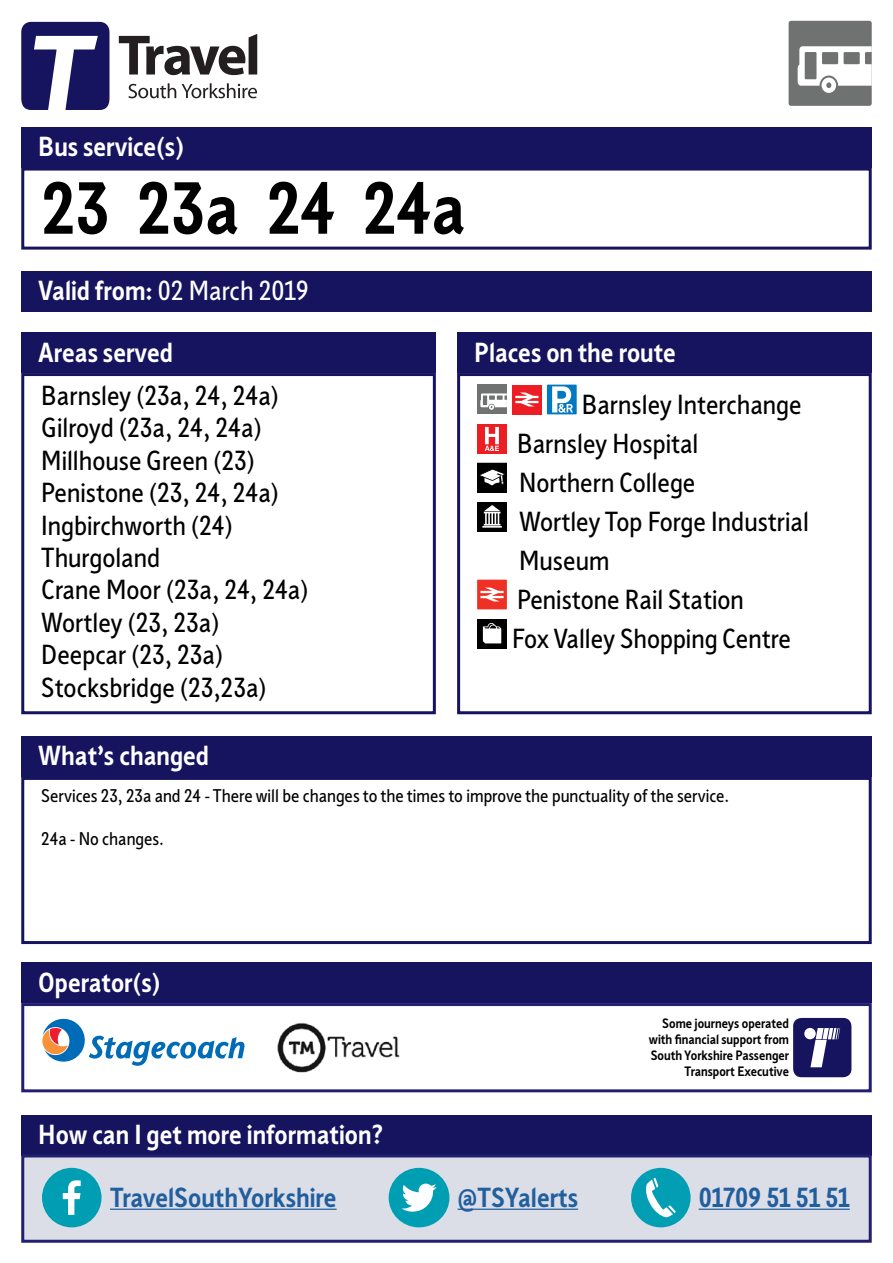
<style>
.page{position:relative;width:893px;height:1263px;background:#fff}
.page>*{position:absolute;margin:0;border:0;box-sizing:border-box;transform-origin:0 0}
.t1{font:700 72px "Sheffield Sans 2";color:#000}
.t2{font:27px/32.4px "Sheffield Sans 2";color:#000}
.t3{font:700 27px "Sheffield Sans 2";color:#fff}
.t4{font:700 27px "Sheffield Sans 2";color:#215e9e}
.t5{font:27px "Sheffield Sans 2";color:#fff}
.t6{font:18px "Sheffield Sans 2";color:#000}
.t7{font:700 13.35px/16px "Sheffield Sans 2";color:#000;text-align:right}
.s1{font-weight:700}
</style>
<div class="page">
<div style="left:21px;top:271px;width:851px;height:40px;background:#16145f"></div>
<div style="left:21px;top:127px;width:851px;height:41px;background:#16145f"></div>
<div style="left:21px;top:168px;width:851px;height:82px;border:3px solid #16145f"></div>
<div style="left:21px;top:736px;width:851px;height:41px;background:#16145f"></div>
<div style="left:21px;top:777px;width:851px;height:167px;border:3px solid #16145f"></div>
<div style="left:21px;top:333px;width:415px;height:40px;background:#16145f"></div>
<div style="left:21px;top:373px;width:415px;height:341px;border:3px solid #16145f"></div>
<div style="left:457px;top:333px;width:415px;height:40px;background:#16145f"></div>
<div style="left:477px;top:385px;width:30px;height:29px;background:#707271"></div>
<svg style="left:480px;top:393px;width:27px;height:17px"></svg>
<div style="left:512px;top:385px;width:30px;height:29px;background:#ed1d24"></div>
<svg style="left:515px;top:392px;width:23px;height:14px"></svg>
<div style="left:547px;top:385px;width:30px;height:29px;background:#0079c1"></div>
<svg style="left:552px;top:386px;width:21px;height:27px"></svg>
<div style="left:477px;top:424px;width:30px;height:29px;background:#ed1d24"></div>
<svg style="left:485px;top:427px;width:14px;height:24px"></svg>
<svg style="left:477px;top:463px;width:30px;height:29px"></svg>
<div style="left:477px;top:502px;width:30px;height:29px;background:#000"></div>
<hr style="left:482px;top:526px;width:20px;height:2px;background:#fff">
<svg style="left:484px;top:505px;width:17px;height:20px"></svg>
<div style="left:477px;top:580px;width:30px;height:29px;background:#ee3124"></div>
<svg style="left:480px;top:587px;width:24px;height:14px"></svg>
<div style="left:477px;top:619px;width:30px;height:29px;background:#000"></div>
<svg style="left:483px;top:623px;width:18px;height:20px"></svg>
<div style="left:457px;top:373px;width:415px;height:341px;border:3px solid #16145f"></div>
<div style="left:21px;top:962px;width:851px;height:41px;background:#16145f"></div>
<div style="left:21px;top:1003px;width:851px;height:89px;border:3px solid #221f72"></div>
<div style="left:793px;top:1018px;width:58px;height:59px;background:#16145f;border-radius:8px"></div>
<div style="left:804px;top:1028px;width:12px;height:11px;background:#fff;border-radius:50%"></div>
<svg style="left:810px;top:1028px;width:30px;height:39px"></svg>
<div style="left:789px;top:21px;width:83px;height:85px;background:#707271;border-radius:3px"></div>
<svg style="left:798px;top:46px;width:74px;height:47px"></svg>
<svg style="left:42px;top:1018px;width:202px;height:48px"></svg>
<img style="left:277px;top:1023px;width:123px;height:50px">
<svg style="left:128px;top:83px;width:48px;height:15px"></svg>
<svg style="left:182px;top:83px;width:75px;height:15px"></svg>
<svg style="left:119px;top:34px;width:138px;height:41px"></svg>
<svg style="left:21px;top:22px;width:88px;height:88px"></svg>
<div style="left:21px;top:1115px;width:851px;height:40px;background:#16145f"></div>
<div style="left:21px;top:1154px;width:851px;height:89px;background:#dbdee7;border:3px solid #221f72"></div>
<hr style="left:110px;top:1208px;width:227px;height:2px;background:#215e9e">
<hr style="left:458px;top:1208px;width:120px;height:2px;background:#215e9e">
<hr style="left:699px;top:1208px;width:151px;height:2px;background:#215e9e">
<div style="left:42px;top:1168px;width:60px;height:59px;background:#009eb3;border-radius:50%"></div>
<svg style="left:63px;top:1180px;width:18px;height:35px"></svg>
<div style="left:389px;top:1168px;width:60px;height:59px;background:#009eb3;border-radius:50%"></div>
<svg style="left:401px;top:1183px;width:36px;height:28px"></svg>
<div style="left:631px;top:1168px;width:60px;height:59px;background:#029eb3;border-radius:50%"></div>
<svg style="left:646px;top:1178px;width:30px;height:39px"></svg>
<p class="t3" style="left:38px;top:128px;width:147px">Bus service(s)</p>
<h1 class="t1" style="left:41px;top:160px;width:426px">23 23a 24 24a</h1>
<p class="t5" style="left:38px;top:272px;width:272px"><span class="s1">Valid from:</span> 02 March 2019</p>
<p class="t3" style="left:38px;top:334px;width:136px">Areas served</p>
<p class="t2" style="left:41px;top:379px;width:269px">Barnsley (23a, 24, 24a)<br>Gilroyd (23a, 24, 24a)<br>Millhouse Green (23)<br>Penistone (23, 24, 24a)<br>Ingbirchworth (24)<br>Thurgoland<br>Crane Moor (23a, 24, 24a)<br>Wortley (23, 23a)<br>Deepcar (23, 23a)<br>Stocksbridge (23,23a)</p>
<p class="t3" style="left:474px;top:334px;width:203px">Places on the route</p>
<p class="t2" style="left:512px;top:385px;width:298px;line-height:39px;text-indent:70px">Barnsley Interchange<br>Barnsley Hospital<br>Northern College<br>Wortley Top Forge Industrial<br>Museum<br>Penistone Rail Station<br>Fox Valley Shopping Centre</p>
<p class="t3" style="left:38px;top:738px;width:172px">What’s changed</p>
<p class="t6" style="left:41px;top:784px;width:689px">Services 23, 23a and 24 - There will be changes to the times to improve the punctuality of the service.</p>
<p class="t6" style="left:41px;top:827px;width:124px">24a - No changes.</p>
<p class="t3" style="left:38px;top:964px;width:124px">Operator(s)</p>
<p class="t7" style="left:649px;top:1015px;width:142px">Some journeys operated with financial support from<br>South Yorkshire Passenger<br>Transport Executive</p>
<p class="t3" style="left:38px;top:1116px;width:347px">How can I get more information?</p>
<p class="t4" style="left:110px;top:1179px;width:228px">TravelSouthYorkshire</p>
<p class="t4" style="left:458px;top:1179px;width:122px">@TSYalerts</p>
<p class="t4" style="left:699px;top:1179px;width:153px">01709 51 51 51</p>
</div>
